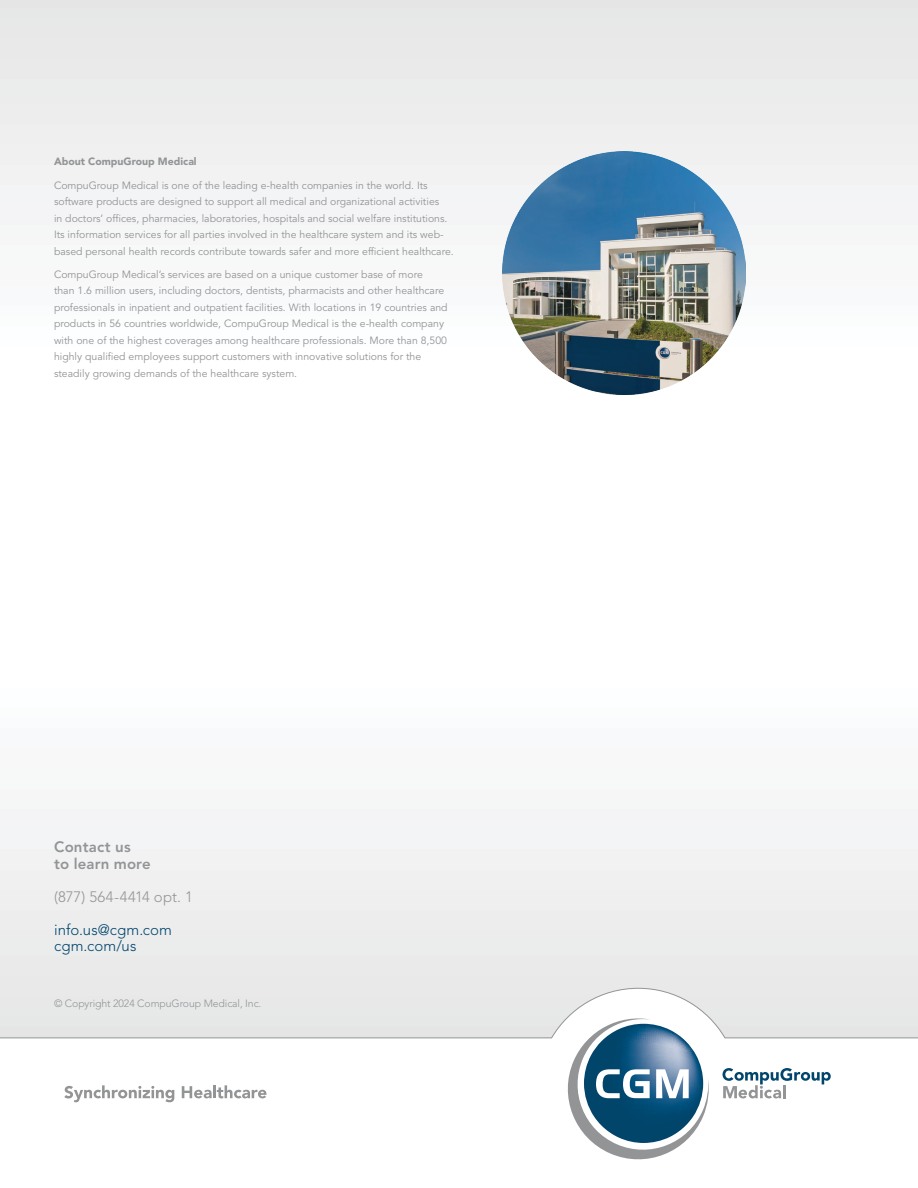
<style>
.page{position:relative;width:918px;height:1188px;background:#fff}
.page>*{position:absolute;margin:0;border:0;box-sizing:border-box;transform-origin:0 0}
.t1{font:300 15px/16.5px "Avenir LT Std";letter-spacing:.005em;color:#00456c}
.t2{font:800 15px/16.5px "Avenir LT Std";letter-spacing:.01em;color:#929495}
.t3{font:300 15px "Avenir LT Std";color:#929495}
.t4{font:10.5px/16.5px "Avenir LT Std";color:#929495}
.t5{font:300 10.5px "Avenir LT Std";letter-spacing:-.01em;color:#929495}
.t6{font:900 10.5px "Avenir LT Std";color:#929495}
</style>
<div class="page">
<div style="left:0;top:622px;width:918px;height:425px;background:#f5f6f6"></div>
<svg style="left:567px;top:1039px;width:142px;height:121px"></svg>
<svg style="left:723px;top:1068px;width:108px;height:30px"></svg>
<svg style="left:0;top:988px;width:918px;height:51px"></svg>
<svg style="left:64px;top:1085px;width:110px;height:17px"></svg>
<svg style="left:182px;top:1085px;width:84px;height:13px"></svg>
<div style="left:0;top:0;width:918px;height:412px;background:linear-gradient(to bottom,#e6e6e7,#fff)"></div>
<img style="left:502px;top:151px;width:244px;height:244px">
<p class="t6" style="left:54px;top:155px;width:144px">About CompuGroup Medical</p>
<p class="t4" style="left:54px;top:177px;width:401px">CompuGroup Medical is one of the leading e-health companies in the world. Its software products are designed to support all medical and organizational activities<br>in doctors’ offices, pharmacies, laboratories, hospitals and social welfare institutions.<br>Its information services for all parties involved in the healthcare system and its web&shy;based personal health records contribute towards safer and more efficient healthcare.</p>
<p class="t4" style="left:54px;top:266px;width:395px">CompuGroup Medical’s services are based on a unique customer base of more<br>than 1.6 million users, including doctors, dentists, pharmacists and other healthcare professionals in inpatient and outpatient facilities. With locations in 19 countries and products in 56 countries worldwide, CompuGroup Medical is the e-health company with one of the highest coverages among healthcare professionals. More than 8,500 highly qualified employees support customers with innovative solutions for the steadily growing demands of the healthcare system.</p>
<h1 class="t2" style="left:54px;top:839px;width:98px">Contact us<br>to learn more</h1>
<h1 class="t3" style="left:54px;top:888px;width:140px">(877) 564-4414 opt. 1</h1>
<h1 class="t1" style="left:54px;top:921px;width:119px">info.us@cgm.com cgm.com/us</h1>
<p class="t5" style="left:54px;top:997px;width:209px">© Copyright 2024 CompuGroup Medical, Inc.</p>
</div>
